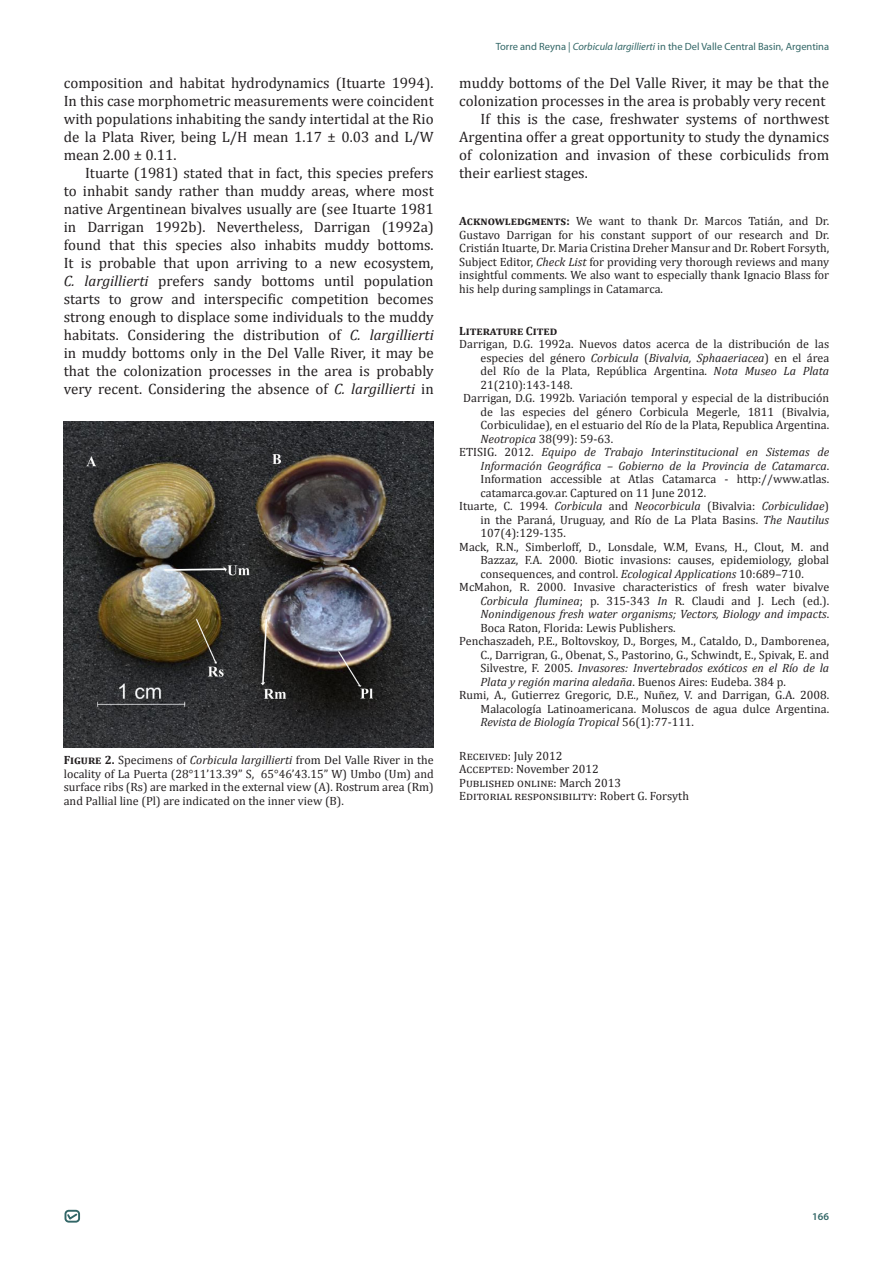
<style>
.page{position:relative;width:893px;height:1263px;background:#fff}
.page>*{position:absolute;margin:0;border:0;box-sizing:border-box;transform-origin:0 0}
.t1{font:15px/18px "Cambria";color:#231f20;text-align:justify}
.t2{font:12px/13.5px "Cambria";color:#231f20;text-align:justify}
.t3{font:700 12px "Cambria";color:#231f20}
.t4{font:10.5px "Myriad Pro";color:#336767}
.t5{font:600 10.5px "Myriad Pro";color:#336767}
.s1{font-style:italic}
.s2{font-weight:700}
</style>
<div class="page">
<div style="left:65px;top:1210px;width:15px;height:12px;border:2px solid #326667;border-radius:3px"></div>
<svg style="left:66px;top:1212px;width:13px;height:9px"></svg>
<img style="left:64px;top:421px;width:370px;height:326px">
<p class="t1" style="left:64px;top:74px;width:371px">composition and habitat hydrodynamics (Ituarte 1994).<br>In this case morphometric measurements were coincident with populations inhabiting the sandy intertidal at the Rio de la Plata River, being L/H mean 1.17 ± 0.03 and L/W mean 2.00 ± 0.11.</p>
<p class="t1" style="left:64px;top:164px;width:371px;text-indent:21px">Ituarte (1981) stated that in fact, this species prefers to inhabit sandy rather than muddy areas, where most native Argentinean bivalves usually are (see Ituarte 1981 in Darrigan 1992b). Nevertheless, Darrigan (1992a) found that this species also inhabits muddy bottoms.<br>It is probable that upon arriving to a new ecosystem, <span class="s1">C. largillierti</span> prefers sandy bottoms until population starts to grow and interspecific competition becomes strong enough to displace some individuals to the muddy habitats. Considering the distribution of <span class="s1">C. largillierti </span>in muddy bottoms only in the Del Valle River, it may be that the colonization processes in the area is probably very recent. Considering the absence of <span class="s1">C. largillierti</span> in</p>
<p class="t2" style="left:64px;top:753px;width:371px"><span class="s2">Figure 2.</span> Specimens of <span class="s1">Corbicula largillierti</span> from Del Valle River in the locality of La Puerta (28°11’13.39” S, 65°46’43.15” W) Umbo (Um) and surface ribs (Rs) are marked in the external view (A). Rostrum area (Rm) and Pallial line (Pl) are indicated on the inner view (B).</p>
<p class="t4" style="left:496px;top:40px;width:335px">Torre and Reyna | <span class="s1">Corbicula largillierti</span> in the Del Valle Central Basin, Argentina</p>
<p class="t1" style="left:459px;top:74px;width:371px">muddy bottoms of the Del Valle River, it may be that the colonization processes in the area is probably very recent</p>
<p class="t1" style="left:459px;top:110px;width:371px;text-indent:21px">If this is the case, freshwater systems of northwest Argentina offer a great opportunity to study the dynamics of colonization and invasion of these corbiculids from their earliest stages.</p>
<p class="t2" style="left:459px;top:214px;width:371px"><span class="s2">Acknowledgments:</span> We want to thank Dr. Marcos Tatián, and Dr.<br>Gustavo Darrigan for his constant support of our research and Dr.<br>Cristián Ituarte, Dr. Maria Cristina Dreher Mansur and Dr. Robert Forsyth, Subject Editor, <span class="s1">Check List</span> for providing very thorough reviews and many insightful comments. We also want to especially thank Ignacio Blass for his help during samplings in Catamarca.</p>
<p class="t3" style="left:459px;top:322px;width:100px">Literature Cited</p>
<p class="t2" style="left:481px;top:337px;width:350px;text-indent:-21px">Darrigan, D.G. 1992a. Nuevos datos acerca de la distribución de las especies del género <span class="s1">Corbicula</span> (<span class="s1">Bivalvia, Sphaaeriacea</span>) en el área del Río de la Plata, República Argentina. <span class="s1">Nota Museo La Plata </span>21(210):143-148.</p>
<p class="t2" style="left:481px;top:391px;width:350px;text-indent:-17px">Darrigan, D.G. 1992b. Variación temporal y especial de la distribución de las especies del género Corbicula Megerle, 1811 (Bivalvia, Corbiculidae), en el estuario del Río de la Plata, Republica Argentina.<br><span class="s1">Neotropica</span> 38(99): 59-63.</p>
<p class="t2" style="left:481px;top:445px;width:350px;text-indent:-21px">ETISIG. 2012. <span class="s1">Equipo de Trabajo Interinstitucional en Sistemas de Información Geográfica – Gobierno de la Provincia de Catamarca</span>.<br>Information accessible at Atlas Catamarca - http://www.atlas. catamarca.gov.ar. Captured on 11 June 2012.</p>
<p class="t2" style="left:481px;top:499px;width:350px;text-indent:-21px">Ituarte, C. 1994. <span class="s1">Corbicula</span> and <span class="s1">Neocorbicula</span> (Bivalvia: <span class="s1">Corbiculidae</span>) in the Paraná, Uruguay, and Río de La Plata Basins. <span class="s1">The Nautilus </span>107(4):129-135.</p>
<p class="t2" style="left:481px;top:540px;width:350px;text-indent:-21px">Mack, R.N., Simberloff, D., Lonsdale, W.M, Evans, H., Clout, M. and Bazzaz, F.A. 2000. Biotic invasions: causes, epidemiology, global consequences, and control. <span class="s1">Ecological Applications</span> 10:689–710.</p>
<p class="t2" style="left:481px;top:580px;width:350px;text-indent:-21px">McMahon, R. 2000. Invasive characteristics of fresh water bivalve <span class="s1">Corbicula fluminea</span>; p. 315-343 <span class="s1">In</span> R. Claudi and J. Lech (ed.).<br><span class="s1">Nonindigenous fresh water organisms; Vectors, Biology and impacts</span>.<br>Boca Raton, Florida: Lewis Publishers.</p>
<p class="t2" style="left:481px;top:634px;width:350px;text-indent:-21px">Penchaszadeh, P.E., Boltovskoy, D., Borges, M., Cataldo, D., Damborenea, C., Darrigran, G., Obenat, S., Pastorino, G., Schwindt, E., Spivak, E. and Silvestre, F. 2005. <span class="s1">Invasores: Invertebrados exóticos en el Río de la Plata y región marina aledaña</span>. Buenos Aires: Eudeba. 384 p.</p>
<p class="t2" style="left:481px;top:688px;width:350px;text-indent:-21px">Rumi, A., Gutierrez Gregoric, D.E., Nuñez, V. and Darrigan, G.A. 2008.<br>Malacología Latinoamericana. Moluscos de agua dulce Argentina.<br><span class="s1">Revista de Biología Tropical</span> 56(1):77-111.</p>
<p class="t2" style="left:459px;top:749px;width:105px">Received: July 2012</p>
<p class="t2" style="left:459px;top:762px;width:141px">Accepted: November 2012</p>
<p class="t2" style="left:459px;top:776px;width:163px">Published online: March 2013</p>
<p class="t2" style="left:459px;top:789px;width:231px">Editorial responsibility: Robert G. Forsyth</p>
<p class="t5" style="left:812px;top:1209px;width:18px">166</p>
</div>
